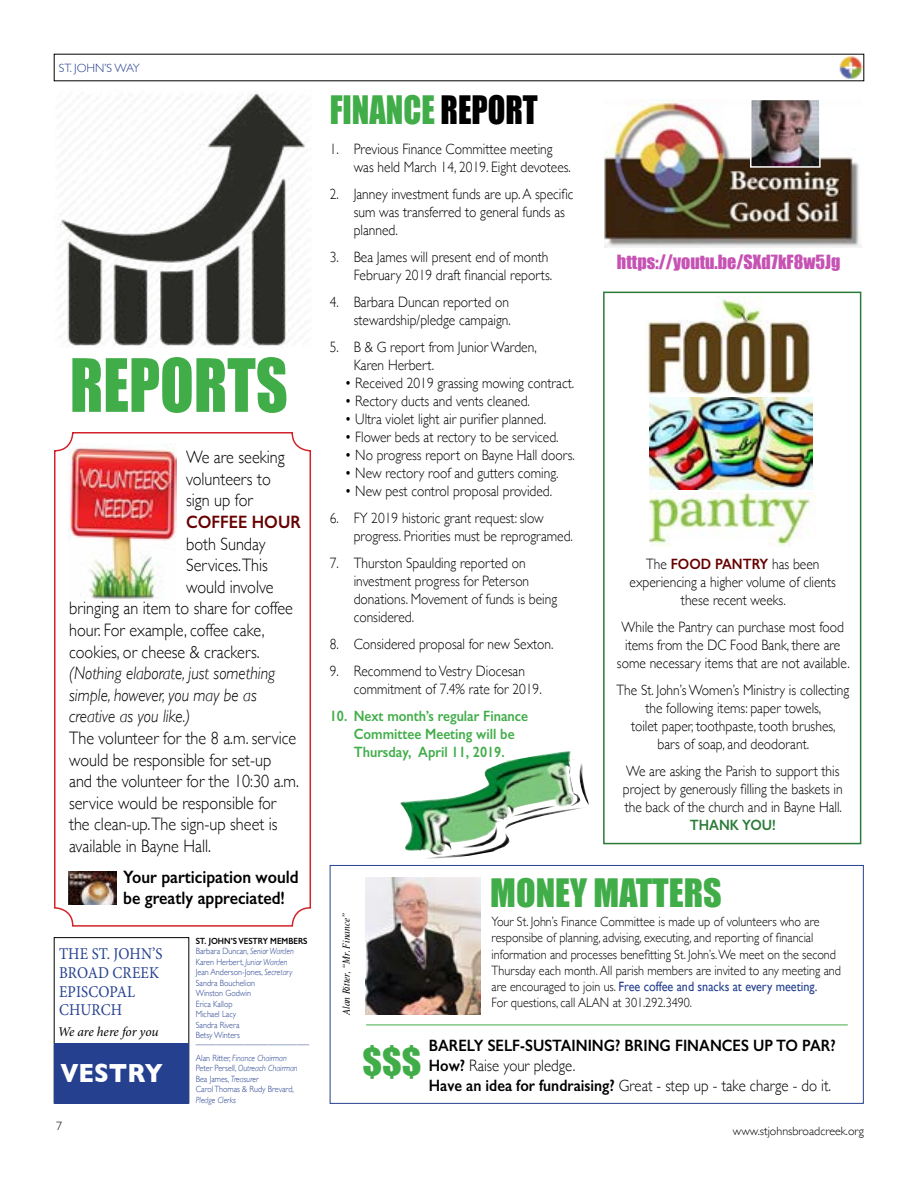
<style>
.page{position:relative;width:918px;height:1188px;background:#fff}
.page>*{position:absolute;margin:0;border:0;box-sizing:border-box;transform-origin:0 0}
.t1{font:36px "Impact";color:#41ad49}
.t2{font:36px "Impact";color:#41ad49;scale:.9 1}
.t3{font:700 26.7px "Gill Sans";color:#fff;scale:.9 1}
.t4{font:300 18px/21.6px "Gill Sans";color:#000;scale:.9 1}
.t5{font:italic 300 18px/21.6px "Gill Sans";color:#000;scale:.9 1}
.t6{font:600 18px/21.6px "Gill Sans";color:#000;scale:.9 1}
.t7{font:18px "Impact";color:#c652b4}
.t8{font:600 18px "Gill Sans";color:#670000;scale:.9 1}
.t9{font:600 16.5px/19.8px "Gill Sans";color:#000;scale:.9 1}
.t10{font:16.5px/18.8px "Minion Pro";letter-spacing:.01em;color:#25408f;scale:.9 1}
.t11{font:300 15px/18px "Gill Sans";color:#000;scale:.9 1}
.t12{font:600 15px "Gill Sans";color:#41ad49;scale:.9 1}
.t13{font:600 15px "Gill Sans";color:#670000;scale:.9 1}
.t14{font:600 15px "Gill Sans";color:#2b7b38;scale:.9 1}
.t15{font:300 13.5px/16.2px "Gill Sans";color:#000;scale:.9 1}
.t16{font:italic 13.35px "Minion Pro";letter-spacing:-.01em;color:#000}
.t17{font:300 12px "Gill Sans";color:#000}
.t18{font:300 12px "Gill Sans";color:#25408f}
.t19{font:italic 10.5px "Times";color:#000;scale:.9 1}
.t20{font:300 9px/10.5px "Gill Sans";color:#25408f;scale:.9 1}
.t21{font:italic 300 9px "Gill Sans";color:#25408f;scale:.9 1}
.s1{font-weight:600;color:#000}
.s2{font-style:italic}
.s3{color:#000}
.s4{font-weight:300;color:#000}
.s5{font-weight:400;color:#25408f}
.s6{font-weight:300}
</style>
<div class="page">
<img style="left:839px;top:56px;width:23px;height:23px">
<div style="left:54px;top:937px;width:135px;height:166px;border:1px solid #000"></div>
<div style="left:330px;top:865px;width:534px;height:239px;border:1px solid #25408f"></div>
<img style="left:365px;top:877px;width:116px;height:138px">
<img style="left:60px;top:92px;width:246px;height:256px">
<svg style="left:72px;top:357px;width:214px;height:56px"></svg>
<div style="left:54px;top:1043px;width:135px;height:60px;background:#25408f"></div>
<img style="left:68px;top:871px;width:48px;height:34px">
<img style="left:68px;top:444px;width:108px;height:156px">
<div style="left:54px;top:432px;width:257px;height:495px;border:2px solid #d2232a;border-radius:18px"></div>
<hr style="left:366px;top:1025px;width:482px;height:1px;background:#41ad49">
<img style="left:400px;top:751px;width:189px;height:108px">
<div style="left:603px;top:292px;width:258px;height:552px;border:2px solid #2b7b38"></div>
<img style="left:650px;top:397px;width:162px;height:92px">
<img style="left:646px;top:297px;width:165px;height:99px">
<img style="left:650px;top:493px;width:166px;height:54px">
<img style="left:605px;top:99px;width:257px;height:148px">
<img style="left:753px;top:102px;width:65px;height:63px">
<div style="left:750px;top:99px;width:71px;height:69px;border:2px solid #fff"></div>
<p class="t18" style="left:59px;top:59px;width:83px">St. John’s Way</p>
<p class="t4" style="left:186px;top:446px;width:111px">We are seeking volunteers to sign up for</p>
<p class="t8" style="left:186px;top:511px;width:129px">coffee hour</p>
<p class="t4" style="left:186px;top:532px;width:90px">both Sunday</p>
<p class="t4" style="left:194px;top:554px;width:84px">ervices.This</p>
<p class="t4" style="left:186px;top:575px;width:99px">would involve</p>
<p class="t4" style="left:69px;top:597px;width:250px">bringing an item to share for coffee</p>
<p class="t4" style="left:69px;top:619px;width:219px">hour. For example, coffee cake,</p>
<p class="t4" style="left:69px;top:640px;width:213px">cookies, or cheese &amp; crackers.</p>
<p class="t5" style="left:69px;top:663px;width:230px">(Nothing elaborate, just something simple, however, you may be as creative as you like.)</p>
<p class="t4" style="left:69px;top:727px;width:257px">The volunteer for the 8 a.m. service would be responsible for set-up and the volunteer for the 10:30 a.m. service would be responsible for the clean-up.The sign-up sheet is available in Bayne Hall.</p>
<p class="t6" style="left:123px;top:866px;width:197px">Your participation would be greatly appreciated!</p>
<p class="t10" style="left:59px;top:945px;width:115px">THE ST. JOHN’S<br>BROAD CREEK<br>EPISCOPAL<br>CHURCH</p>
<p class="t16" style="left:58px;top:1023px;width:103px">We are here for you</p>
<h2 class="t3" style="left:60px;top:1052px;width:115px">VESTRY</h2>
<p class="t17" style="left:56px;top:1117px;width:7px">7</p>
<p class="t20" style="left:196px;top:935px;width:126px"><span class="s1">St. John’s Vestry Members<br></span>Barbara Duncan, <span class="s2">Senior Warden<br></span>Karen H erbert, <span class="s2">Junior Warden<br></span>Jean Anderson-Jones, <span class="s2">Secretary<br></span>Sandra Bouchelion<br>Winston Godwin<br>Erica Kallop<br>M ichael Lacy<br>Sandra Rivera<br>Betsy Winters</p>
<p class="t20" style="left:196px;top:1032px;width:128px;line-height:16.5px">____________________________<br>Alan Ritter, <span class="s2">Finance Chairman</span></p>
<p class="t20" style="left:196px;top:1062px;width:115px">Peter Persell, <span class="s2">Outreach Chairman<br></span>Bea James, <span class="s2">Treasurer<br></span>Carol Thomas &amp; Rudy Brevard,</p>
<p class="t21" style="left:196px;top:1095px;width:46px">Pledge Clerks</p>
<h1 class="t2" style="left:330px;top:82px;width:232px">FINANCE <span class="s3">REPORT</span></h1>
<p class="t11" style="left:354px;top:139px;width:243px;text-indent:-24px">1.Previous Finance Committee meeting was held March 14, 2019. Eight devotees.</p>
<p class="t11" style="left:354px;top:184px;width:246px;text-indent:-24px">2. Janney investment funds are up. A specific sum was transferred to general funds as planned.</p>
<p class="t11" style="left:330px;top:247px;width:249px;text-align:right">3.Bea James will present end of month<br>February 2019 draft financial reports.</p>
<p class="t11" style="left:330px;top:292px;width:203px;text-align:right">4.Barbara Duncan reported on stewardship/pledge campaign.</p>
<p class="t11" style="left:330px;top:337px;width:19px">5.B</p>
<p class="t11" style="left:365px;top:337px;width:193px">&amp; G report from Junior Warden,</p>
<p class="t11" style="left:330px;top:355px;width:13px">K</p>
<p class="t11" style="left:361px;top:355px;width:83px">aren H erbert.</p>
<p class="t11" style="left:345px;top:373px;width:256px">• Received 2019 grassing mowing contract.</p>
<p class="t11" style="left:345px;top:391px;width:207px">• Rectory ducts and vents cleaned.</p>
<p class="t11" style="left:345px;top:409px;width:225px">• Ultra violet light air purifier planned.</p>
<p class="t11" style="left:345px;top:427px;width:239px">• Flower beds at rectory to be serviced.</p>
<p class="t11" style="left:345px;top:445px;width:257px">• No progress report on Bayne Hall doors.</p>
<p class="t11" style="left:345px;top:463px;width:239px">• New rectory roof and gutters coming.</p>
<p class="t11" style="left:330px;top:477px;width:249px;line-height:27px;text-indent:15px">• New pest control proposal provided.<br>6.FY 2019 historic grant request: slow</p>
<p class="t11" style="left:330px;top:522px;width:272px;line-height:27px;text-indent:24px">progress. Priorities must be reprogramed.<br>7.Thurston Spaulding reported on</p>
<p class="t11" style="left:354px;top:571px;width:228px">investment progress for Peterson donations. Movement of funds is being considered.</p>
<p class="t11" style="left:330px;top:630px;width:250px;line-height:27px">8.Considered proposal for new Sexton.<br>9.Recommend to Vestry Diocesan</p>
<p class="t11" style="left:354px;top:679px;width:210px">commitment of 7.4% rate for 2019.</p>
<p class="t12" style="left:330px;top:707px;width:222px">10. Next month’s regular Finance</p>
<p class="t12" style="left:354px;top:725px;width:180px">Committee Meeting will be</p>
<p class="t12" style="left:330px;top:743px;width:14px">T</p>
<p class="t12" style="left:363px;top:743px;width:159px">hursday, April 11, 2019.</p>
<p class="t7" style="left:617px;top:248px;width:225px">https://youtu.be/SXd7kF8w5Jg</p>
<p class="t13" style="left:646px;top:555px;width:107px"><span class="s4">The</span> FOO D PANTRY</p>
<p class="t11" style="left:772px;top:554px;width:54px">has been</p>
<p class="t11" style="left:630px;top:572px;width:231px">experiencing a higher volume of clients</p>
<p class="t11" style="left:681px;top:590px;width:118px">these recent weeks.</p>
<p class="t11" style="left:617px;top:617px;width:260px;text-align:center">While the Pantry can purchase most food items from the DC Food Bank, there are some necessary items that are not available.</p>
<p class="t11" style="left:616px;top:680px;width:260px;text-align:center">The St. John’s Women’s Ministry is collecting the following items: paper towels,<br>toilet paper, toothpaste, tooth brushes,<br>bars of soap, and deodorant.</p>
<p class="t11" style="left:623px;top:761px;width:246px">We are asking the Parish to support this project by generously filling the baskets in the back of the church and in Bayne Hall.</p>
<p class="t14" style="left:690px;top:816px;width:70px">THANK YOU</p>
<p class="t14" style="left:772px;top:816px;width:6px">!</p>
<p class="t19" style="left:337px;top:1015px;width:115px;rotate:-90deg">Alan Ritter, “Mr. Finance”</p>
<h1 class="t1" style="left:490px;top:865px;width:231px">MONEY MATTERS</h1>
<p class="t15" style="left:492px;top:913px;width:390px">Your St. John’s Finance Committee is made up of volunteers who are responsibe of planning, advising, executing, and reporting of financial information and processes benefitting St. John’s. We meet on the second Thursday each month. All parish members are invited to any meeting and are encouraged to join us. <span class="s5">Free coffee and snacks at every meeting.<br></span>For questions, call ALAN at 301.292.3490.</p>
<h1 class="t1" style="left:362px;top:1034px;width:61px">$$$</h1>
<p class="t9" style="left:429px;top:1036px;width:454px">barely self-sustai ni ng? bri ng fi nances up to par?<br>How? <span class="s6">Raise your pledge.<br></span>Have an idea for fundraising? <span class="s6">Great - step up - take charge - do it.</span></p>
<p class="t17" style="left:733px;top:1121px;width:133px">www.stjohnsbroadcreek.org</p>
</div>
